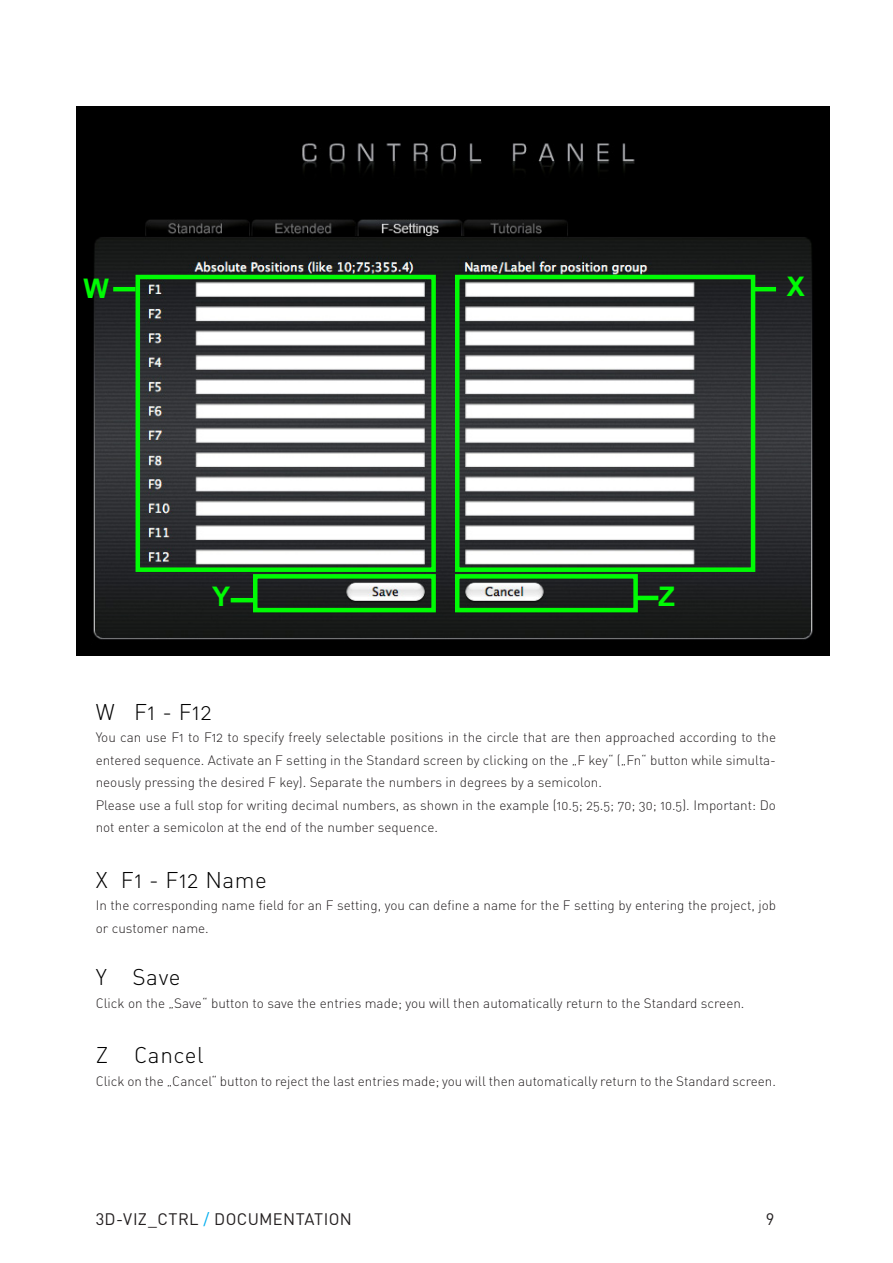
<style>
.page{position:relative;width:893px;height:1263px;background:#fff}
.page>*{position:absolute;margin:0;border:0;box-sizing:border-box;transform-origin:0 0}
.t1{font:700 27px "Arial";color:#00fb04}
.Head_DE{font:22.5px "DIN Light Alternate";letter-spacing:.025em;color:#000}
.t2{font:16.5px "DIN Pro";letter-spacing:.02em;color:#231f20}
.t3{font:13.5px/22.5px "DIN Light Alternate";color:#231f20}
.s1{color:#00aeef}
</style>
<div class="page">
<img style="left:77px;top:106px;width:753px;height:549px">
<div style="left:136px;top:275px;width:300px;height:297px;border:4px solid #00fb04"></div>
<hr style="left:754px;top:287px;width:22px;height:4px;background:#00fb04">
<hr style="left:113px;top:287px;width:23px;height:4px;background:#00fb04">
<div style="left:253px;top:574px;width:183px;height:38px;border:4px solid #00fb04"></div>
<hr style="left:231px;top:598px;width:22px;height:4px;background:#00fb04">
<div style="left:455px;top:574px;width:183px;height:38px;border:4px solid #00fb04"></div>
<hr style="left:636px;top:596px;width:22px;height:4px;background:#00fb04">
<div style="left:455px;top:275px;width:300px;height:297px;border:4px solid #00fb04"></div>
<p class="t1" style="left:83px;top:270px;width:27px">W</p>
<p class="t1" style="left:787px;top:269px;width:20px">X</p>
<p class="t1" style="left:212px;top:579px;width:20px">Y</p>
<p class="t1" style="left:658px;top:579px;width:18px">Z</p>
<p class="Head_DE" style="left:96px;top:698px;width:118px">W F1 - F12</p>
<p class="t3" style="left:96px;top:726px;width:682px;text-align:justify">You can use F1 to F12 to specify freely selectable positions in the circle that are then approached according to the entered sequence. Activate an F setting in the Standard screen by clicking on the „F key“ („Fn“ button while simulta&shy;neously pressing the desired F key). Separate the numbers in degrees by a semicolon.</p>
<p class="t3" style="left:96px;top:793px;width:682px">Please use a full stop for writing decimal numbers, as shown in the example (10.5; 25.5; 70; 30; 10.5). Important: Do not enter a semicolon at the end of the number sequence.</p>
<p class="Head_DE" style="left:96px;top:866px;width:173px">X F1 - F12 Name</p>
<p class="t3" style="left:96px;top:894px;width:682px">In the corresponding name field for an F setting, you can define a name for the F setting by entering the project, job or customer name.</p>
<p class="Head_DE" style="left:96px;top:963px;width:86px">Y Save</p>
<p class="t3" style="left:96px;top:991px;width:650px">Click on the „Save“ button to save the entries made; you will then automatically return to the Standard screen.</p>
<p class="Head_DE" style="left:96px;top:1041px;width:109px">Z Cancel</p>
<p class="t3" style="left:96px;top:1069px;width:682px">Click on the „Cancel“ button to reject the last entries made; you will then automatically return to the Standard screen.</p>
<p class="t2" style="left:96px;top:1207px;width:258px">3D-VIZ_CTRL <span class="s1">/</span> DOCUMENTATION</p>
<p class="t2" style="left:766px;top:1207px;width:10px">9</p>
</div>
